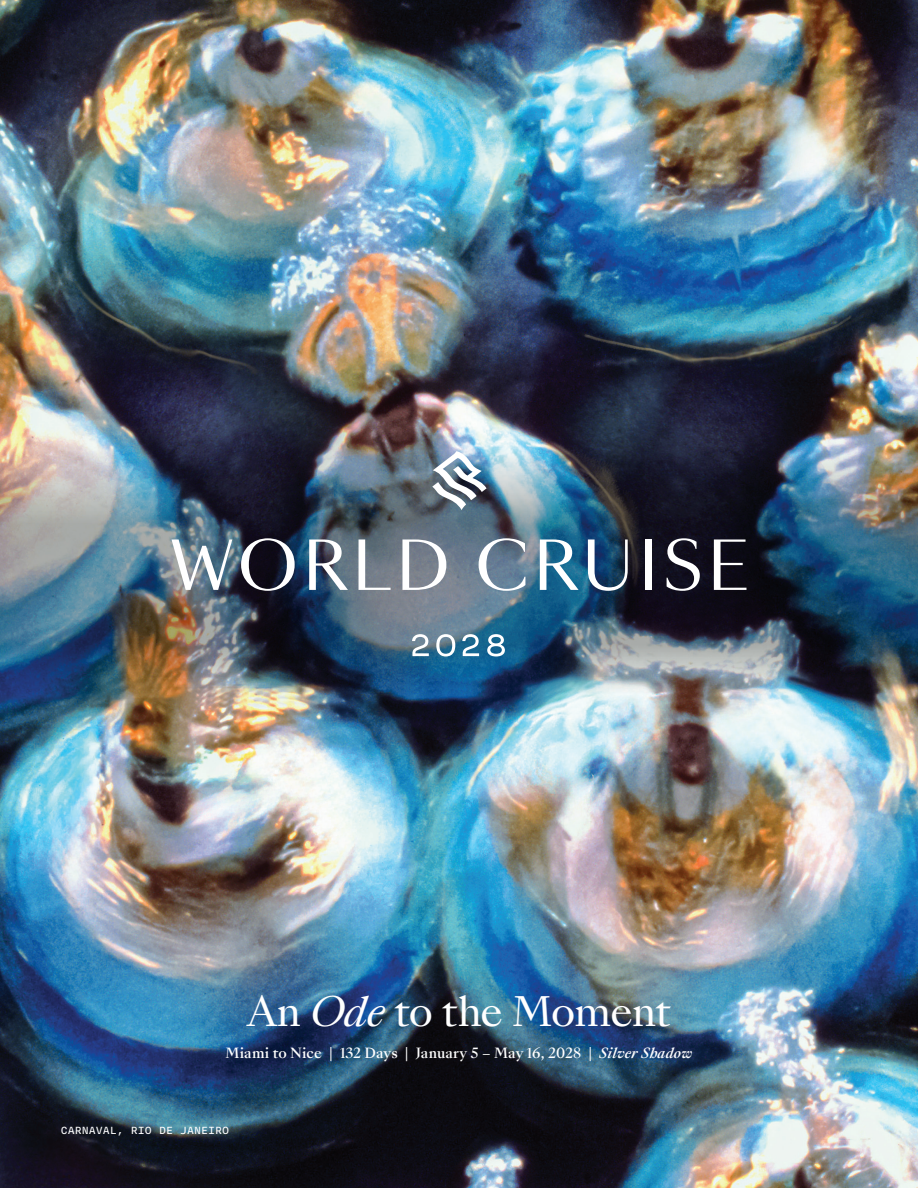
<style>
.page{position:relative;width:918px;height:1188px;background:#fff}
.page>*{position:absolute;margin:0;border:0;box-sizing:border-box;transform-origin:0 0}
.t1{font:39px "Sang Bleu Kingdom";letter-spacing:-.02em;color:#fff}
.t2{font:500 13.5px "Sang Bleu Kingdom";letter-spacing:.005em;color:#fff}
.Captions{font:500 12px "Degular Mono";color:#fff}
.s1{font-style:italic}
</style>
<div class="page">
<img style="left:0;top:0;width:918px;height:1188px">
<img style="left:0;top:451px;width:918px;height:243px">
<img style="left:432px;top:451px;width:55px;height:59px">
<svg style="left:172px;top:539px;width:60px;height:51px"></svg>
<svg style="left:241px;top:538px;width:54px;height:53px"></svg>
<svg style="left:309px;top:539px;width:39px;height:51px"></svg>
<svg style="left:359px;top:539px;width:32px;height:51px"></svg>
<svg style="left:402px;top:539px;width:44px;height:51px"></svg>
<svg style="left:479px;top:538px;width:46px;height:53px"></svg>
<svg style="left:540px;top:539px;width:39px;height:51px"></svg>
<svg style="left:588px;top:539px;width:40px;height:52px"></svg>
<div style="left:645px;top:539px;width:7px;height:51px;background:#fff"></div>
<svg style="left:667px;top:538px;width:33px;height:53px"></svg>
<svg style="left:714px;top:539px;width:32px;height:51px"></svg>
<svg style="left:412px;top:634px;width:17px;height:22px"></svg>
<svg style="left:436px;top:634px;width:19px;height:22px"></svg>
<svg style="left:462px;top:634px;width:17px;height:22px"></svg>
<svg style="left:487px;top:634px;width:18px;height:22px"></svg>
<p class="t1" style="left:247px;top:985px;width:425px">An <span class="s1">Ode</span> to the Moment</p>
<p class="t2" style="left:226px;top:1043px;width:468px">Miami to Nice | 132 Days | January 5 – May 16, 2028 | <span class="s1">Silver Shadow</span></p>
<p class="Captions" style="left:61px;top:1122px;width:170px">CARNAVAL, RIO DE JANEIRO</p>
</div>
